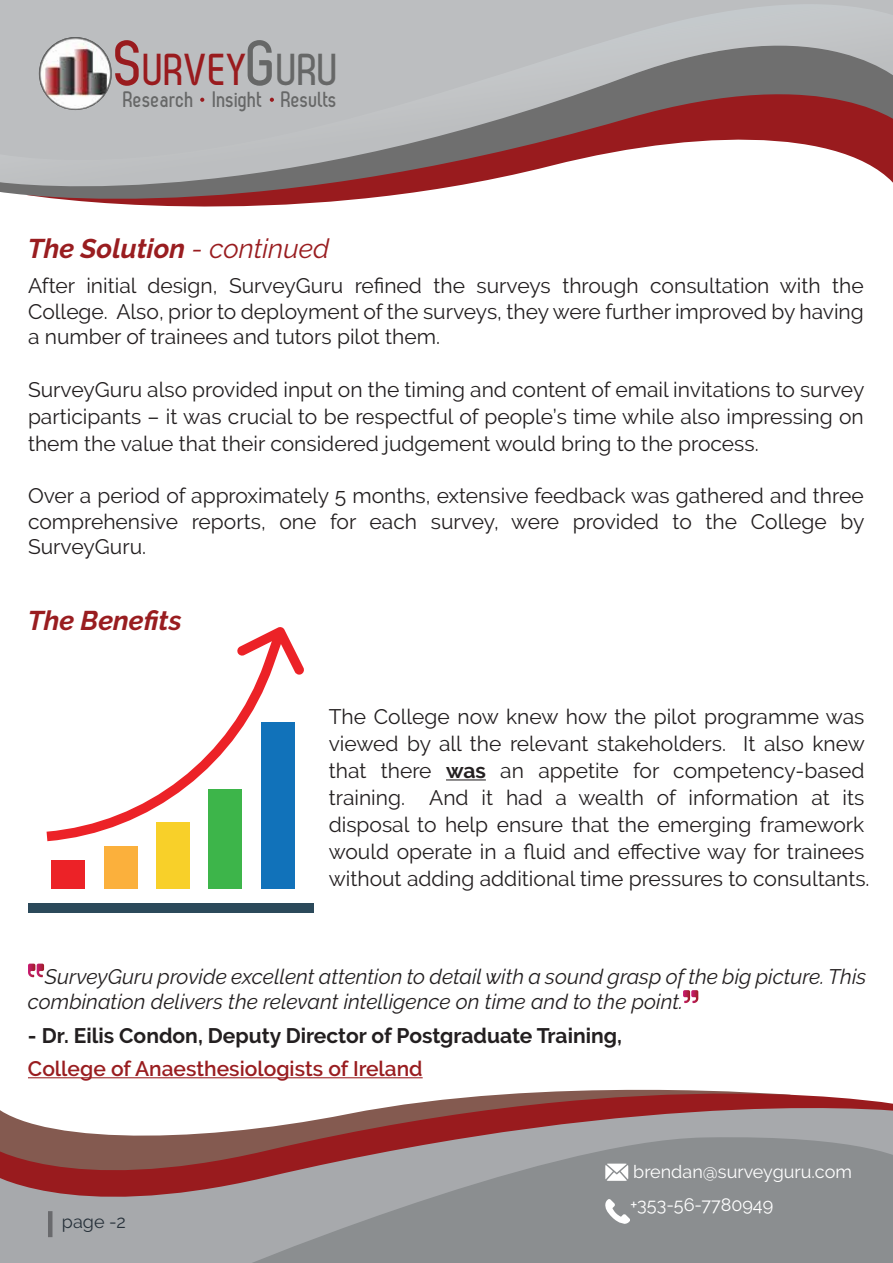
<style>
.page{position:relative;width:893px;height:1263px;background:#fff}
.page>*{position:absolute;margin:0;border:0;box-sizing:border-box;transform-origin:0 0}
.t1{font:700 44.7px "Zag";color:#991b1e}
.t2{font:italic 700 27px "Raleway";color:#991d20}
.t3{font:700 22.35px "Zag";color:#666767}
.t4{font:21px/27px "Raleway";color:#231f20;text-align:justify}
.t5{font:italic 21px/24.8px "Raleway";color:#231f20}
.t6{font:700 21px "Raleway";color:#231f20}
.t7{font:600 21px "Raleway";color:#991d20}
.t8{font:18px/33.3px "Raleway";color:#fff}
.t9{font:18px "Raleway";color:#27313a}
.s1{font-size:63.9px}
.s2{font-size:63.9px;color:#666767}
.s3{color:#666767}
.s4{font-weight:400}
.s5{font-weight:700}
</style>
<div class="page">
<svg style="left:0;top:0;width:893px;height:207px;fill:#bcbec0"></svg>
<svg style="left:0;top:1089px;width:893px;height:174px"></svg>
<svg style="left:214px;top:1134px;width:679px;height:129px;fill:#8b8e90"></svg>
<svg style="left:0;top:4px;width:893px;height:199px"></svg>
<svg style="left:200px;top:98px;width:4px;height:4px"></svg>
<svg style="left:270px;top:98px;width:4px;height:4px"></svg>
<img style="left:39px;top:37px;width:73px;height:73px;border-radius:37px">
<hr style="left:48px;top:1211px;width:4px;height:26px;background:#696a6d">
<svg style="left:605px;top:1163px;width:23px;height:18px"></svg>
<svg style="left:605px;top:1199px;width:25px;height:25px"></svg>
<hr style="left:446px;top:779px;width:40px;height:1px;background:#231f20">
<div style="left:28px;top:903px;width:285px;height:9px;background:#2b495a"></div>
<svg style="left:47px;top:675px;width:223px;height:166px"></svg>
<div style="left:52px;top:860px;width:33px;height:29px;background:#ec2227"></div>
<div style="left:104px;top:846px;width:33px;height:43px;background:#fbb03c"></div>
<div style="left:156px;top:822px;width:34px;height:67px;background:#f8d029"></div>
<div style="left:209px;top:789px;width:33px;height:100px;background:#3db54a"></div>
<div style="left:261px;top:722px;width:33px;height:167px;background:#1172ba"></div>
<svg style="left:237px;top:627px;width:67px;height:48px"></svg>
<hr style="left:28px;top:1077px;width:395px;height:1px;background:#991d20">
<svg style="left:683px;top:990px;width:15px;height:13px"></svg>
<svg style="left:28px;top:963px;width:16px;height:14px"></svg>
<h1 class="t1" style="left:115px;top:45px;width:226px"><span class="s1">S</span>URVEY<span class="s2">G</span><span class="s3">URU</span></h1>
<p class="t3" style="left:124px;top:87px;width:215px">Research Insight Results</p>
<p class="t2" style="left:28px;top:233px;width:303px">The Solution <span class="s4">- continued</span></p>
<p class="t4" style="left:28px;top:273px;width:837px;line-height:25.5px">After initial design, SurveyGuru refined the surveys through consultation with the College. Also, prior to deployment of the surveys, they were further improved by having a number of trainees and tutors pilot them.</p>
<p class="t4" style="left:28px;top:376px;width:838px">SurveyGuru also provided input on the timing and content of email invitations to survey participants – it was crucial to be respectful of people’s time while also impressing on them the value that their considered judgement would bring to the process.</p>
<p class="t4" style="left:28px;top:483px;width:838px;line-height:25.5px">Over a period of approximately 5 months, extensive feedback was gathered and three comprehensive reports, one for each survey, were provided to the College by SurveyGuru.</p>
<p class="t2" style="left:28px;top:604px;width:155px">The Benefits</p>
<p class="t4" style="left:329px;top:703px;width:542px;text-align:left">The College now knew how the pilot programme was viewed by all the relevant stakeholders. It also knew that there <span class="s5">was</span> an appetite for competency-based training. And it had a wealth of information at its disposal to help ensure that the emerging framework would operate in a fluid and effective way for trainees without adding additional time pressures to consultants.</p>
<p class="t5" style="left:28px;top:964px;width:840px;text-indent:17px">SurveyGuru provide excellent attention to detail with a sound grasp of the big picture. This combination delivers the relevant intelligence on time and to the point.</p>
<p class="t6" style="left:28px;top:1023px;width:595px">- Dr. Eilis Condon, Deputy Director of Postgraduate Training,</p>
<p class="t7" style="left:28px;top:1057px;width:396px">College of Anaesthesiologists of Ireland</p>
<p class="t9" style="left:62px;top:1211px;width:65px">page -2</p>
<p class="t8" style="left:630px;top:1155px;width:223px">brendan@surveyguru.com +353-56-7780949</p>
</div>
